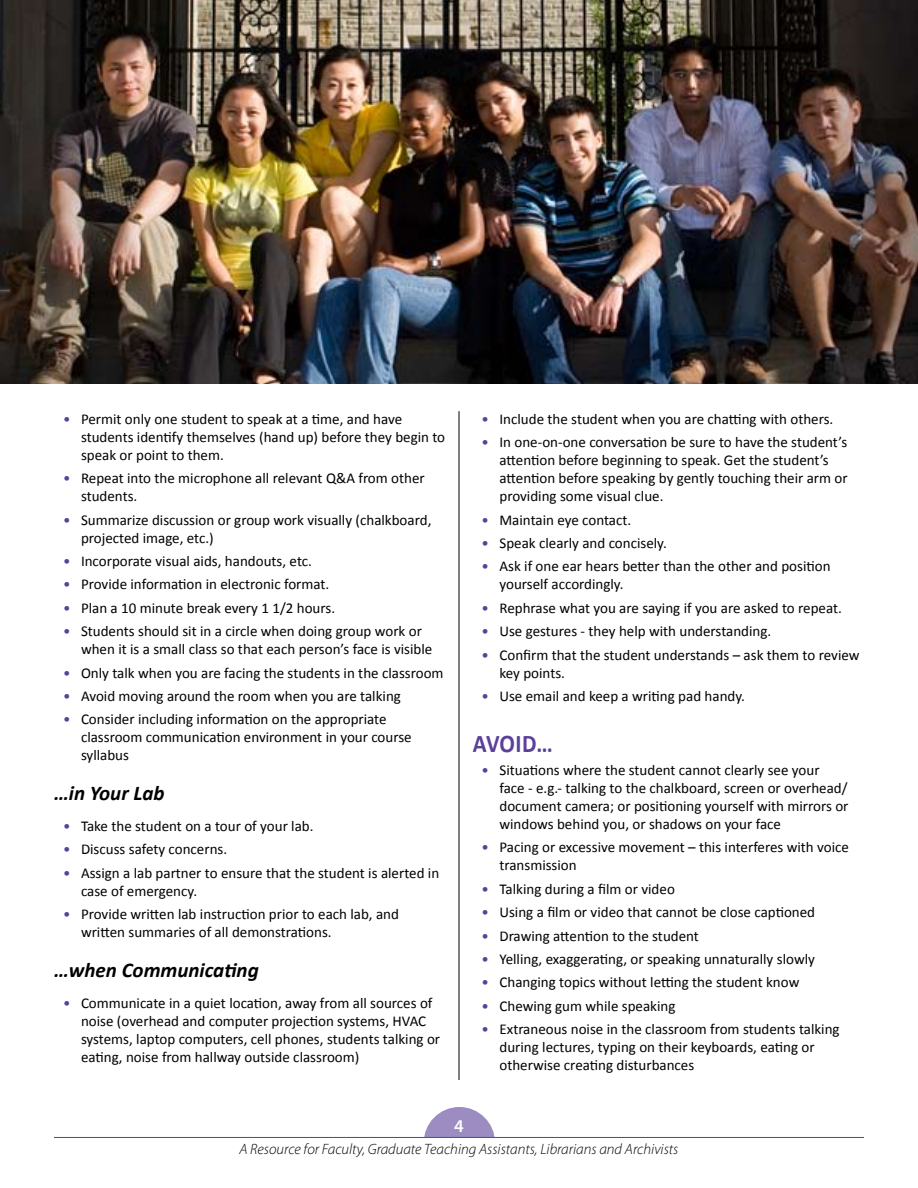
<style>
.page{position:relative;width:918px;height:1188px;background:#fff}
.page>*{position:absolute;margin:0;border:0;box-sizing:border-box;transform-origin:0 0}
.t1{font:700 25.5px "Calibri";color:#5a4099;scale:.9 1}
.t2{font:italic 700 21px "Calibri";color:#000}
.t3{font:600 18px "Myriad Pro";color:#fff}
.t4{font:15px/18px "Calibri";color:#000}
.t5{font:italic 300 15px "Myriad Pro";color:#000}
.s1{color:#5a4099}
</style>
<div class="page">
<div style="left:424px;top:1107px;width:71px;height:71px;background:#9c8cc2;border-radius:50%"></div>
<div style="left:405px;top:1138px;width:103px;height:44px;background:#fff"></div>
<hr style="left:54px;top:1137px;width:810px;height:1px;background:#5a4099">
<hr style="left:459px;top:411px;width:1px;height:669px;background:#000">
<img style="left:0;top:0;width:918px;height:384px">
<p class="t4" style="left:81px;top:409px;width:366px;text-indent:-18px"><span class="s1">•</span> Permit only one student to speak at a time, and have students identify themselves (hand up) before they begin to speak or point to them.</p>
<p class="t4" style="left:81px;top:469px;width:345px;text-indent:-18px"><span class="s1">•</span> Repeat into the microphone all relevant Q&amp;A from other students.</p>
<p class="t4" style="left:81px;top:510px;width:352px;text-indent:-18px"><span class="s1">•</span> Summarize discussion or group work visually (chalkboard, projected image, etc.)</p>
<p class="t4" style="left:63px;top:551px;width:250px"><span class="s1">•</span> Incorporate visual aids, handouts, etc.</p>
<p class="t4" style="left:63px;top:575px;width:268px"><span class="s1">•</span> Provide information in electronic format.</p>
<p class="t4" style="left:63px;top:598px;width:274px"><span class="s1">•</span> Plan a 10 minute break every 1 1/2 hours.</p>
<p class="t4" style="left:81px;top:622px;width:353px;text-indent:-18px"><span class="s1">•</span> Students should sit in a circle when doing group work or when it is a small class so that each person’s face is visible</p>
<p class="t4" style="left:63px;top:663px;width:382px"><span class="s1">•</span> Only talk when you are facing the students in the classroom</p>
<p class="t4" style="left:63px;top:686px;width:339px"><span class="s1">•</span> Avoid moving around the room when you are talking</p>
<p class="t4" style="left:81px;top:710px;width:332px;text-indent:-18px"><span class="s1">•</span> Consider including information on the appropriate classroom communication environment in your course syllabus</p>
<h2 class="t2" style="left:54px;top:780px;width:112px">…in Your Lab</h2>
<p class="t4" style="left:63px;top:816px;width:252px"><span class="s1">•</span> Take the student on a tour of your lab.</p>
<p class="t4" style="left:63px;top:840px;width:166px"><span class="s1">•</span> Discuss safety concerns.</p>
<p class="t4" style="left:81px;top:863px;width:360px;text-indent:-18px"><span class="s1">•</span> Assign a lab partner to ensure that the student is alerted in case of emergency.</p>
<p class="t4" style="left:81px;top:905px;width:320px;text-indent:-18px"><span class="s1">•</span> Provide written lab instruction prior to each lab, and written summaries of all demonstrations.</p>
<h2 class="t2" style="left:54px;top:957px;width:206px">…when Communicating</h2>
<p class="t4" style="left:81px;top:993px;width:361px;text-indent:-18px"><span class="s1">•</span> Communicate in a quiet location, away from all sources of noise (overhead and computer projection systems, HVAC systems, laptop computers, cell phones, students talking or eating, noise from hallway outside classroom)</p>
<p class="t4" style="left:482px;top:409px;width:353px"><span class="s1">•</span> Include the student when you are chat-ting with others.</p>
<p class="t4" style="left:500px;top:433px;width:350px;text-indent:-18px"><span class="s1">•</span> In one-on-one conversation be sure to have the student’s attention before beginning to speak. Get the student’s attention before speaking by gently touching their arm or providing some visual clue.</p>
<p class="t4" style="left:482px;top:510px;width:151px"><span class="s1">•</span> Maintain eye contact.</p>
<p class="t4" style="left:482px;top:533px;width:187px"><span class="s1">•</span> Speak clearly and concisely.</p>
<p class="t4" style="left:500px;top:557px;width:333px;text-indent:-18px"><span class="s1">•</span> Ask if one ear hears better than the other and position yourself accordingly.</p>
<p class="t4" style="left:482px;top:598px;width:362px"><span class="s1">•</span> Rephrase what you are saying if you are asked to repeat.</p>
<p class="t4" style="left:482px;top:622px;width:291px"><span class="s1">•</span> Use gestures - they help with understanding.</p>
<p class="t4" style="left:500px;top:645px;width:362px;text-indent:-18px"><span class="s1">•</span> Confirm that the student understands – ask them to review key points.</p>
<p class="t4" style="left:482px;top:686px;width:265px"><span class="s1">•</span> Use email and keep a writing pad handy.</p>
<h1 class="t1" style="left:473px;top:727px;width:90px">Avoid…</h1>
<p class="t4" style="left:500px;top:760px;width:351px;text-indent:-18px"><span class="s1">•</span> Situations where the student cannot clearly see your face - e.g.- talking to the chalkboard, screen or overhead/ document camera; or positioning yourself with mirrors or windows behind you, or shadows on your face</p>
<p class="t4" style="left:500px;top:838px;width:351px;text-indent:-18px"><span class="s1">•</span> Pacing or excessive movement – this interferes with voice transmission</p>
<p class="t4" style="left:482px;top:879px;width:195px"><span class="s1">•</span> Talking during a film or video</p>
<p class="t4" style="left:482px;top:903px;width:335px"><span class="s1">•</span> Using a film or video that cannot be close captioned</p>
<p class="t4" style="left:482px;top:926px;width:219px"><span class="s1">•</span> Drawing attention to the student</p>
<p class="t4" style="left:482px;top:949px;width:335px"><span class="s1">•</span> Yelling, exaggerating, or speaking unnaturally slowly</p>
<p class="t4" style="left:482px;top:973px;width:319px"><span class="s1">•</span> Changing topics without letting the student know</p>
<p class="t4" style="left:482px;top:996px;width:195px"><span class="s1">•</span> Chewing gum while speaking</p>
<p class="t4" style="left:500px;top:1020px;width:342px;text-indent:-18px"><span class="s1">•</span> Extraneous noise in the classroom from students talking during lectures, typing on their keyboards, eating or otherwise creating disturbances</p>
<p class="t3" style="left:454px;top:1114px;width:11px">4</p>
<p class="t5" style="left:240px;top:1140px;width:440px">A Resource for Faculty, Graduate Teaching Assistants, Librarians and Archivists</p>
</div>
